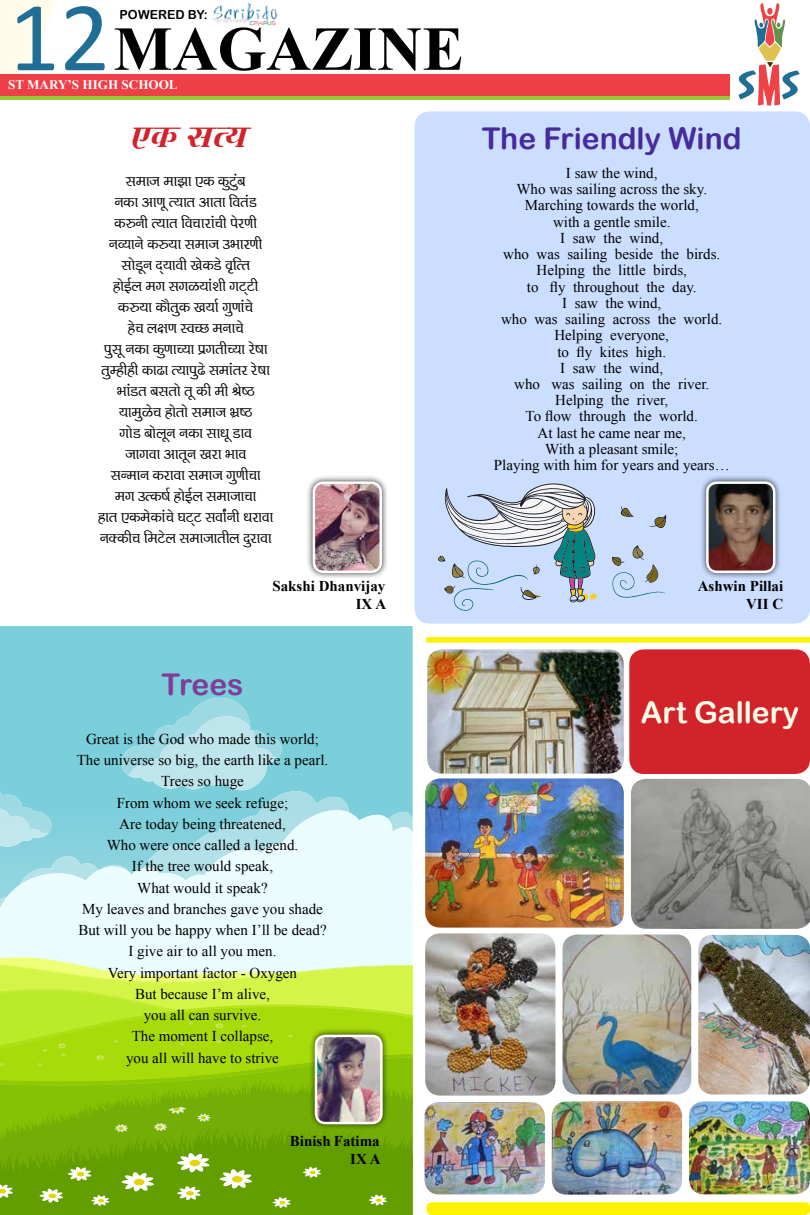
<style>
.page{position:relative;width:810px;height:1215px;background:#fff}
.page>*{position:absolute;margin:0;border:0;box-sizing:border-box;transform-origin:0 0}
.t1{font:700 62.5px "Times New Roman";color:#000}
.t2{font:40px "Kruti Dev 730";color:#d2232a}
.t3{font:30px "Arial Rounded MT Bold";color:#452b9c}
.t4{font:30px "Arial Rounded MT Bold";color:#fffde9}
.t5{font:30px "Arial Rounded MT Bold";letter-spacing:-.01em;color:#7f3d97}
.t6{font:17.5px/21px "Kruti Dev 714";color:#000;text-align:center}
.t7{font:15px/16.2px "Times New Roman";color:#000;text-align:center}
.t8{font:700 15px/18px "Times New Roman";color:#000;text-align:right}
.t9{font:700 13.12px "Times New Roman";color:#fff}
.t10{font:12.5px "Arial Rounded MT Bold";color:#000}
.s1{font-family:"Calibri";font-weight:400;font-size:100px;color:#1f6e95}
</style>
<div class="page">
<div style="left:0;top:626px;width:413px;height:72px;background:#7acfdb"></div>
<div style="left:0;top:885px;width:413px;height:72px;background:#ebfcff"></div>
<svg style="left:0;top:698px;width:413px;height:187px;background:#9cdbe4"></svg>
<svg style="left:0;top:957px;width:413px;height:258px;background:#97c822"></svg>
<div style="left:415px;top:111px;width:395px;height:513px;background:#cbdeff;border-radius:15px"></div>
<img style="left:213px;top:4px;width:65px;height:22px">
<svg style="left:0;top:0;width:56px;height:74px"></svg>
<svg style="left:0;top:95px;width:729px;height:5px;background:#a8ad3e"></svg>
<div style="left:0;top:74px;width:729px;height:21px;background:#ef3f46"></div>
<svg style="left:738px;top:3px;width:62px;height:103px"></svg>
<div style="left:306px;top:475px;width:83px;height:104px;background:#000;opacity:.75"></div>
<img style="left:314px;top:483px;width:67px;height:89px">
<div style="left:313px;top:481px;width:69px;height:92px;border:2px solid #fff;border-radius:10px"></div>
<div style="left:308px;top:1028px;width:81px;height:103px;background:#000;opacity:.75"></div>
<img style="left:316px;top:1036px;width:65px;height:87px">
<div style="left:315px;top:1035px;width:68px;height:89px;border:2px solid #fff;border-radius:9px"></div>
<div style="left:700px;top:475px;width:82px;height:104px;background:#000;opacity:.75"></div>
<img style="left:708px;top:483px;width:66px;height:89px">
<div style="left:706px;top:481px;width:70px;height:92px;border:2px solid #fff;border-radius:10px"></div>
<svg style="left:620px;top:506px;width:13px;height:11px"></svg>
<svg style="left:650px;top:515px;width:17px;height:13px"></svg>
<svg style="left:612px;top:545px;width:53px;height:53px"></svg>
<svg style="left:438px;top:483px;width:159px;height:128px"></svg>
<img style="left:631px;top:779px;width:179px;height:150px">
<img style="left:425px;top:933px;width:130px;height:163px">
<img style="left:425px;top:778px;width:199px;height:150px">
<img style="left:698px;top:935px;width:112px;height:160px">
<img style="left:427px;top:649px;width:197px;height:125px">
<img style="left:562px;top:935px;width:129px;height:160px">
<img style="left:424px;top:1102px;width:121px;height:92px">
<img style="left:552px;top:1101px;width:130px;height:94px">
<img style="left:689px;top:1101px;width:121px;height:93px">
<div style="left:629px;top:649px;width:181px;height:125px;background:#d2232a;border-radius:15px"></div>
<svg style="left:426px;top:637px;width:384px;height:6px;background:#fff20f"></svg>
<div style="left:427px;top:1202px;width:383px;height:13px;background:#fff200;border-radius:5px"></div>
<h1 class="t1" style="left:9px;top:6px;width:457px"><span class="s1">12</span>MAGAZINE</h1>
<p class="t10" style="left:120px;top:7px;width:90px">POWERED BY:</p>
<p class="t9" style="left:8px;top:76px;width:171px">ST MARY’S HIGH SCHOOL</p>
<h2 class="t2" style="left:128px;top:115px;width:119px">,d lR;</h2>
<p class="t6" style="left:98px;top:171px;width:177px">lekt ek&gt;k ,d dqVqac<br>udk vk.kw R;kr vkrk foraM d#uh R;kr fopkjkaph isj.kh uO;kus d#;k lekt mHkkj.kh lksMwu n~;koh [ksdMs o`fRr<br>gksbZy ex lxG;ka’kh xV~Vh d#;k dkSrqd [k;kZ xq.kkaps<br>gsp y{k.k LoPN eukps<br>iqlw udk dq.kkP;k izxrhP;k js”kk rqEghgh dk&lt;k R;kiq&lt;s lekarj js”kk<br>HkkaMr clrks rw dh eh Js”B ;keqGsp gksrks lekt Hkz”B<br>xksM cksywu udk lk/kw Mko<br>tkxok vkrwu [kjk Hkko<br>lUeku djkok lekt xq.khpk<br>ex mRd”kZ gksbZy lektkpk<br>gkr ,desdkaps ?kV~V lokZauh /kjkok uDdhp feVsy lektkrhy nqjkok</p>
<p class="t8" style="left:272px;top:577px;width:115px">Sakshi Dhanvijay<br>IX A</p>
<h3 class="t3" style="left:482px;top:121px;width:261px">The Friendly Wind</h3>
<p class="t7" style="left:494px;top:164px;width:237px">I saw the wind,<br>Who was sailing across the sky.<br>Marching towards the world,<br>with a gentle smile.<br>I saw the wind,<br>who was sailing beside the birds.<br>Helping the little birds,<br>to fly throughout the day.<br>I saw the wind,<br>who was sailing across the world.<br>Helping everyone,<br>to fly kites high.<br>I saw the wind,<br>who was sailing on the river.<br>Helping the river,<br>To flow through the world.<br>At last he came near me,<br>With a pleasant smile;<br>Playing with him for years and years…</p>
<p class="t8" style="left:698px;top:577px;width:87px">Ashwin Pillai<br>VII C</p>
<h3 class="t5" style="left:162px;top:667px;width:83px">Trees</h3>
<p class="t7" style="left:77px;top:728px;width:253px;line-height:21.2px">Great is the God who made this world;<br>The universe so big, the earth like a pearl.<br>Trees so huge<br>From whom we seek refuge;<br>Are today being threatened,<br>Who were once called a legend.<br>If the tree would speak,<br>What would it speak?<br>My leaves and branches gave you shade<br>But will you be happy when I’ll be dead?<br>I give air to all you men.<br>Very important factor - Oxygen<br>But because I’m alive,<br>you all can survive.<br>The moment I collapse,<br>you all will have to strive</p>
<h3 class="t4" style="left:641px;top:695px;width:160px">Art Gallery</h3>
<p class="t8" style="left:290px;top:1132px;width:92px">Binish Fatima<br>IX A</p>
</div>
